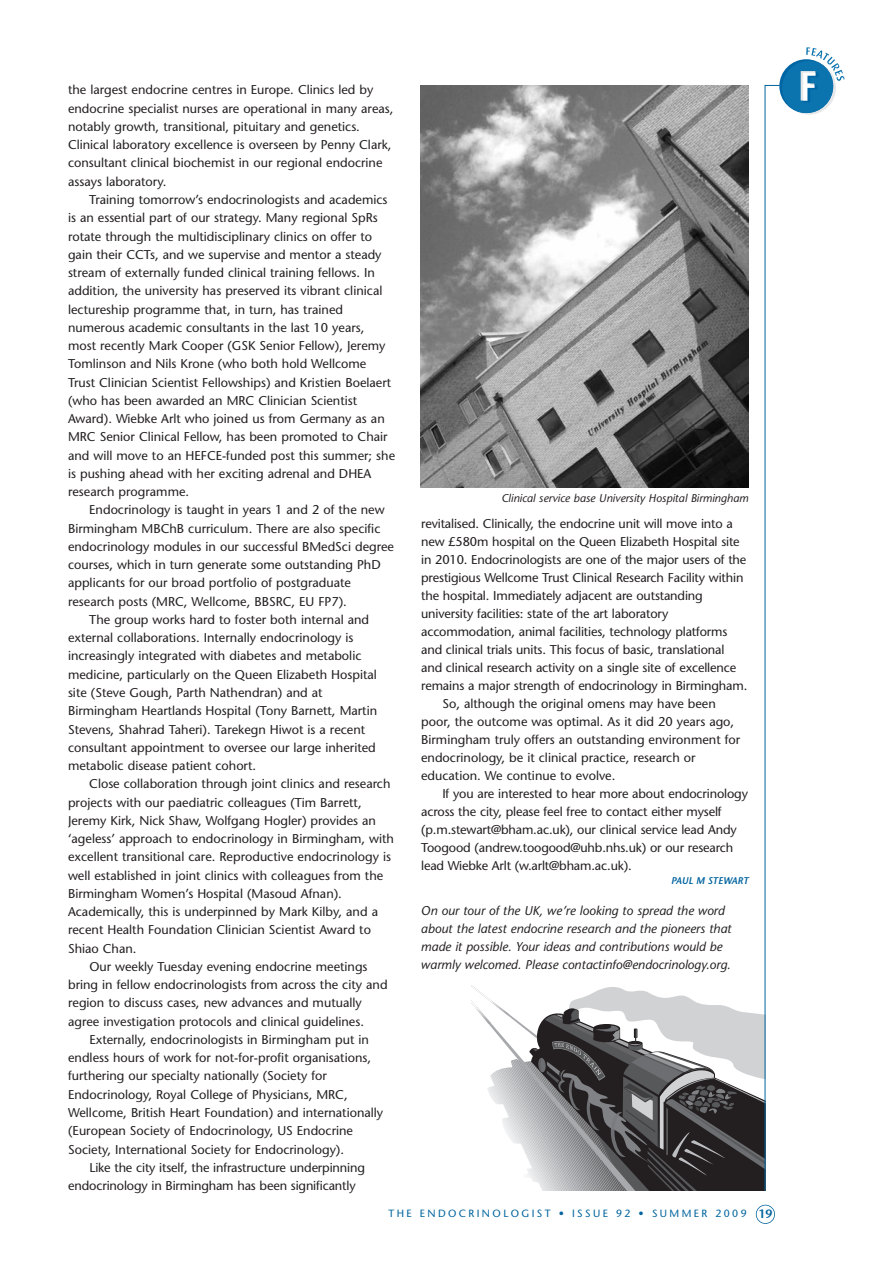
<style>
.page{position:relative;width:893px;height:1263px;background:#fff}
.page>*{position:absolute;margin:0;border:0;box-sizing:border-box;transform-origin:0 0}
.t1{font:12.75px/18.3px "Stone Sans";color:#231f20}
.t2{font:italic 12.75px/18px "Stone Sans";color:#231f20}
.t3{font:italic 11.25px "Stone Sans";color:#231f20}
.t4{font:10.5px "Stone Sans";letter-spacing:.23em;color:#00649e}
.t5{font:italic 600 9.75px "Stone Sans";color:#00649e}
.s1{font-weight:600;font-size:12px}
</style>
<div class="page">
<div style="left:756px;top:1205px;width:19px;height:19px;border:2px solid #00649e;border-radius:50%"></div>
<svg style="left:471px;top:47px;width:373px;height:1144px"></svg>
<img style="left:421px;top:85px;width:327px;height:403px">
<p class="t1" style="left:68px;top:82px;width:327px">the largest endocrine centres in Europe. Clinics led by endocrine specialist nurses are operational in many areas, notably growth, transitional, pituitary and genetics.<br>Clinical laboratory excellence is overseen by Penny Clark, consultant clinical biochemist in our regional endocrine assays laboratory.</p>
<p class="t1" style="left:68px;top:192px;width:329px;text-indent:21px">Training tomorrow’s endocrinologists and academics is an essential part of our strategy. Many regional SpRs rotate through the multidisciplinary clinics on offer to gain their CCTs, and we supervise and mentor a steady stream of externally funded clinical training fellows. In addition, the university has preserved its vibrant clinical lectureship programme that, in turn, has trained numerous academic consultants in the last 10 years, most recently Mark Cooper (GSK Senior Fellow), Jeremy Tomlinson and Nils Krone (who both hold Wellcome Trust Clinician Scientist Fellowships) and Kristien Boelaert (who has been awarded an MRC Clinician Scientist Award). Wiebke Arlt who joined us from Germany as an MRC Senior Clinical Fellow, has been promoted to Chair and will move to an HEFCE-funded post this summer; she is pushing ahead with her exciting adrenal and DHEA research programme.</p>
<p class="t1" style="left:89px;top:502px;width:297px">Endocrinology is taught in years 1 and 2 of the new</p>
<p class="t1" style="left:68px;top:520px;width:314px">Birmingham MBChB curriculum. There are also specific</p>
<p class="t1" style="left:68px;top:539px;width:328px">endocrinology modules in our successful BMedSci degree</p>
<p class="t1" style="left:68px;top:557px;width:314px">courses, which in turn generate some outstanding PhD</p>
<p class="t1" style="left:68px;top:575px;width:285px">applicants for our broad portfolio of postgraduate</p>
<p class="t1" style="left:68px;top:593px;width:280px">research posts (MRC, Wellcome, BBSRC, EU FP7).</p>
<p class="t1" style="left:89px;top:612px;width:281px">The group works hard to foster both internal and</p>
<p class="t1" style="left:68px;top:630px;width:287px">external collaborations. Internally endocrinology is</p>
<p class="t1" style="left:68px;top:648px;width:295px">increasingly integrated with diabetes and metabolic</p>
<p class="t1" style="left:68px;top:666px;width:310px">medicine, particularly on the Queen Elizabeth Hospital</p>
<p class="t1" style="left:68px;top:685px;width:256px">site (Steve Gough, Parth Nathendran) and at</p>
<p class="t1" style="left:68px;top:703px;width:311px">Birmingham Heartlands Hospital (Tony Barnett, Martin</p>
<p class="t1" style="left:68px;top:721px;width:299px">Stevens, Shahrad Taheri). Tarekegn Hiwot is a recent</p>
<p class="t1" style="left:68px;top:739px;width:309px">consultant appointment to oversee our large inherited</p>
<p class="t1" style="left:68px;top:758px;width:190px">metabolic disease patient cohort.</p>
<p class="t1" style="left:89px;top:776px;width:303px">Close collaboration through joint clinics and research</p>
<p class="t1" style="left:68px;top:794px;width:295px">projects with our paediatric colleagues (Tim Barrett,</p>
<p class="t1" style="left:68px;top:812px;width:309px">Jeremy Kirk, Nick Shaw, Wolfgang Hogler) provides an</p>
<p class="t1" style="left:68px;top:831px;width:327px">‘ageless’ approach to endocrinology in Birmingham, with</p>
<p class="t1" style="left:68px;top:849px;width:324px">excellent transitional care. Reproductive endocrinology is</p>
<p class="t1" style="left:68px;top:867px;width:317px">well established in joint clinics with colleagues from the</p>
<p class="t1" style="left:68px;top:886px;width:275px">Birmingham Women’s Hospital (Masoud Afnan).</p>
<p class="t1" style="left:68px;top:904px;width:311px">Academically, this is underpinned by Mark Kilby, and a</p>
<p class="t1" style="left:68px;top:922px;width:304px">recent Health Foundation Clinician Scientist Award to</p>
<p class="t1" style="left:68px;top:940px;width:70px">Shiao Chan.</p>
<p class="t1" style="left:89px;top:959px;width:280px">Our weekly Tuesday evening endocrine meetings</p>
<p class="t1" style="left:68px;top:977px;width:321px">bring in fellow endocrinologists from across the city and</p>
<p class="t1" style="left:68px;top:995px;width:295px">region to discuss cases, new advances and mutually</p>
<p class="t1" style="left:68px;top:1013px;width:297px">agree investigation protocols and clinical guidelines.</p>
<p class="t1" style="left:89px;top:1032px;width:281px">Externally, endocrinologists in Birmingham put in</p>
<p class="t1" style="left:68px;top:1050px;width:304px">endless hours of work for not-for-profit organisations,</p>
<p class="t1" style="left:68px;top:1068px;width:260px">furthering our specialty nationally (Society for</p>
<p class="t1" style="left:68px;top:1086px;width:281px">Endocrinology, Royal College of Physicians, MRC,</p>
<p class="t1" style="left:68px;top:1105px;width:317px">Wellcome, British Heart Foundation) and internationally</p>
<p class="t1" style="left:68px;top:1123px;width:286px">(European Society of Endocrinology, US Endocrine</p>
<p class="t1" style="left:68px;top:1141px;width:277px">Society, International Society for Endocrinology).</p>
<p class="t1" style="left:89px;top:1159px;width:277px">Like the city itself, the infrastructure underpinning</p>
<p class="t1" style="left:68px;top:1178px;width:289px">endocrinology in Birmingham has been significantly</p>
<p class="t3" style="left:501px;top:494px;width:249px">Clinical service base University Hospital Birmingham</p>
<p class="t1" style="left:421px;top:516px;width:313px">revitalised. Clinically, the endocrine unit will move into a</p>
<p class="t1" style="left:421px;top:534px;width:320px">new £580m hospital on the Queen Elizabeth Hospital site</p>
<p class="t1" style="left:421px;top:552px;width:327px">in 2010. Endocrinologists are one of the major users of the</p>
<p class="t1" style="left:421px;top:570px;width:324px">prestigious Wellcome Trust Clinical Research Facility within</p>
<p class="t1" style="left:421px;top:588px;width:283px">the hospital. Immediately adjacent are outstanding</p>
<p class="t1" style="left:421px;top:606px;width:249px">university facilities: state of the art laboratory</p>
<p class="t1" style="left:421px;top:624px;width:308px">accommodation, animal facilities, technology platforms</p>
<p class="t1" style="left:421px;top:642px;width:305px">and clinical trials units. This focus of basic, translational</p>
<p class="t1" style="left:421px;top:660px;width:317px">and clinical research activity on a single site of excellence</p>
<p class="t1" style="left:421px;top:678px;width:328px">remains a major strength of endocrinology in Birmingham.</p>
<p class="t1" style="left:442px;top:696px;width:275px">So, although the original omens may have been</p>
<p class="t1" style="left:421px;top:714px;width:315px">poor, the outcome was optimal. As it did 20 years ago,</p>
<p class="t1" style="left:421px;top:732px;width:321px">Birmingham truly offers an outstanding environment for</p>
<p class="t1" style="left:421px;top:750px;width:276px">endocrinology, be it clinical practice, research or</p>
<p class="t1" style="left:421px;top:768px;width:196px">education. We continue to evolve.</p>
<p class="t1" style="left:442px;top:786px;width:307px">If you are interested to hear more about endocrinology</p>
<p class="t1" style="left:421px;top:804px;width:302px">across the city, please feel free to contact either myself</p>
<p class="t1" style="left:421px;top:822px;width:317px">(p.m.stewart@bham.ac.uk), our clinical service lead Andy</p>
<p class="t1" style="left:421px;top:840px;width:314px">Toogood (andrew.toogood@uhb.nhs.uk) or our research</p>
<p class="t1" style="left:421px;top:858px;width:212px">lead Wiebke Arlt (w.arlt@bham.ac.uk).</p>
<p class="t5" style="left:671px;top:876px;width:79px">PAUL M STEWART</p>
<p class="t2" style="left:421px;top:903px;width:312px">On our tour of the UK, we’re looking to spread the word about the latest endocrine research and the pioneers that made it possible. Your ideas and contributions would be warmly welcomed. Please contactinfo@endocrinology.org.</p>
<p class="t4" style="left:388px;top:1209px;width:385px">THE ENDOCRINOLOGIST • ISSUE 92 • SUMMER 2009 <span class="s1">19</span></p>
</div>
